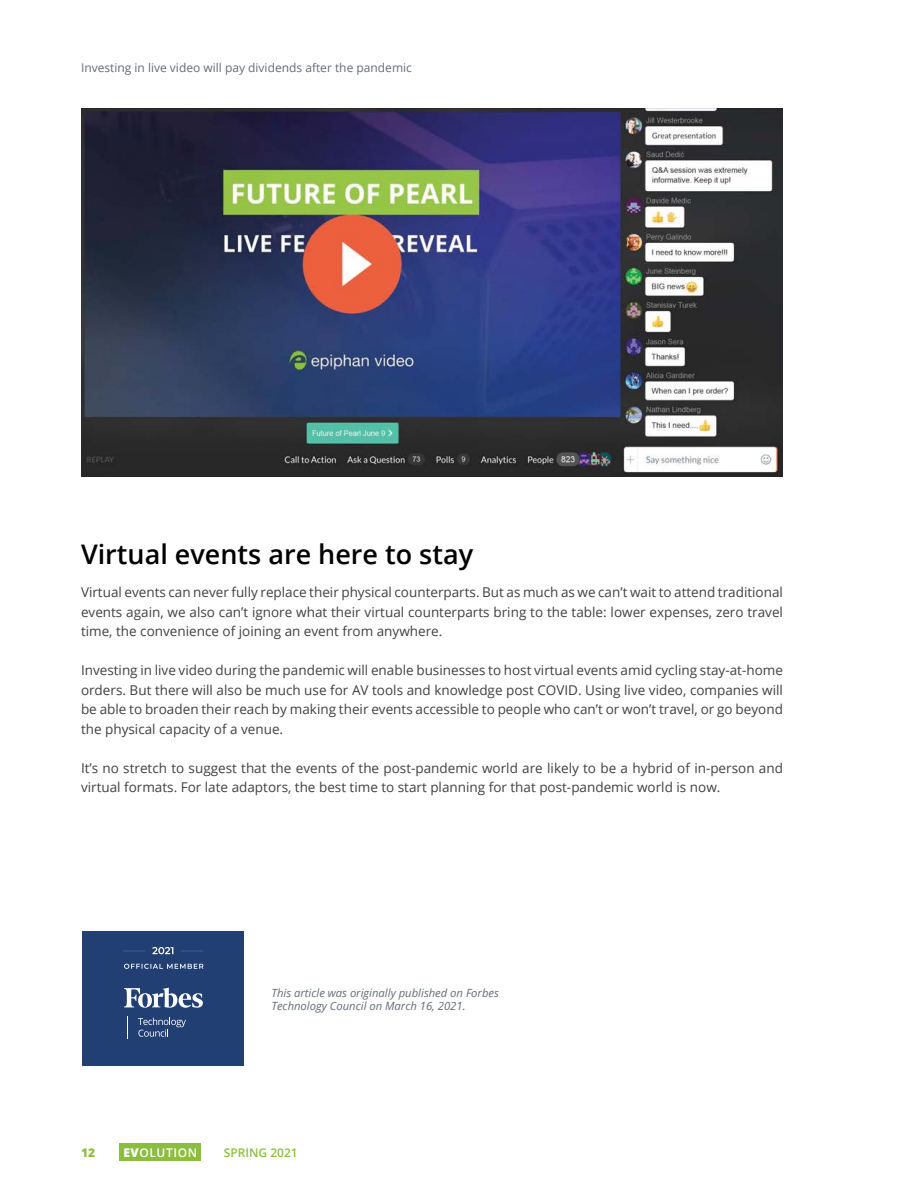
<style>
.page{position:relative;width:918px;height:1188px;background:#fff}
.page>*{position:absolute;margin:0;border:0;box-sizing:border-box;transform-origin:0 0}
.t1{font:600 27px "Open Sans";color:#000}
.Body_text{font:13.5px/19.5px "Open Sans";color:#414042;text-align:justify}
.t2{font:12px "Open Sans";color:#646c78}
.t3{font:600 12px "Open Sans";color:#8bbe3f}
.t4{font:600 12px "Open Sans";letter-spacing:.05em;color:#fff}
.t5{font:800 12px "Open Sans";color:#8bbe3f}
.t6{font:italic 11.25px/13.5px "Open Sans";color:#646c78}
.s1{font-weight:800}
</style>
<div class="page">
<div style="left:120px;top:1144px;width:81px;height:17px;background:#8bbe3f"></div>
<img style="left:81px;top:108px;width:702px;height:368px">
<div style="left:82px;top:932px;width:162px;height:134px;background:#213f72"></div>
<svg style="left:124px;top:964px;width:79px;height:5px"></svg>
<svg style="left:123px;top:951px;width:22px;height:1px"></svg>
<svg style="left:152px;top:947px;width:21px;height:7px"></svg>
<svg style="left:181px;top:951px;width:22px;height:1px"></svg>
<svg style="left:138px;top:1018px;width:48px;height:19px"></svg>
<svg style="left:127px;top:1016px;width:1px;height:23px"></svg>
<svg style="left:124px;top:988px;width:79px;height:20px"></svg>
<p class="t2" style="left:81px;top:60px;width:332px">Investing in live video will pay dividends after the pandemic</p>
<h3 class="t1" style="left:81px;top:536px;width:394px">Virtual events are here to stay</h3>
<p class="Body_text" style="left:81px;top:582px;width:704px">Virtual events can never fully replace their physical counterparts. But as much as we can’t wait to attend traditional events again, we also can’t ignore what their virtual counterparts bring to the table: lower expenses, zero travel time, the convenience of joining an event from anywhere.</p>
<p class="Body_text" style="left:81px;top:660px;width:704px">Investing in live video during the pandemic will enable businesses to host virtual events amid cycling stay-at-home orders. But there will also be much use for AV tools and knowledge post COVID. Using live video, companies will be able to broaden their reach by making their events accessible to people who can’t or won’t travel, or go beyond the physical capacity of a venue.</p>
<p class="Body_text" style="left:81px;top:758px;width:704px">It’s no stretch to suggest that the events of the post-pandemic world are likely to be a hybrid of in-person and virtual formats. For late adaptors, the best time to start planning for that post-pandemic world is now.</p>
<p class="t6" style="left:271px;top:985px;width:229px">This article was originally published on Forbes<br>Technology Council on March 16, 2021.</p>
<p class="t5" style="left:81px;top:1143px;width:16px">12</p>
<p class="t4" style="left:123px;top:1144px;width:75px"><span class="s1">EV</span>OLUTION</p>
<p class="t3" style="left:224px;top:1144px;width:75px">SPRING 2021</p>
</div>
